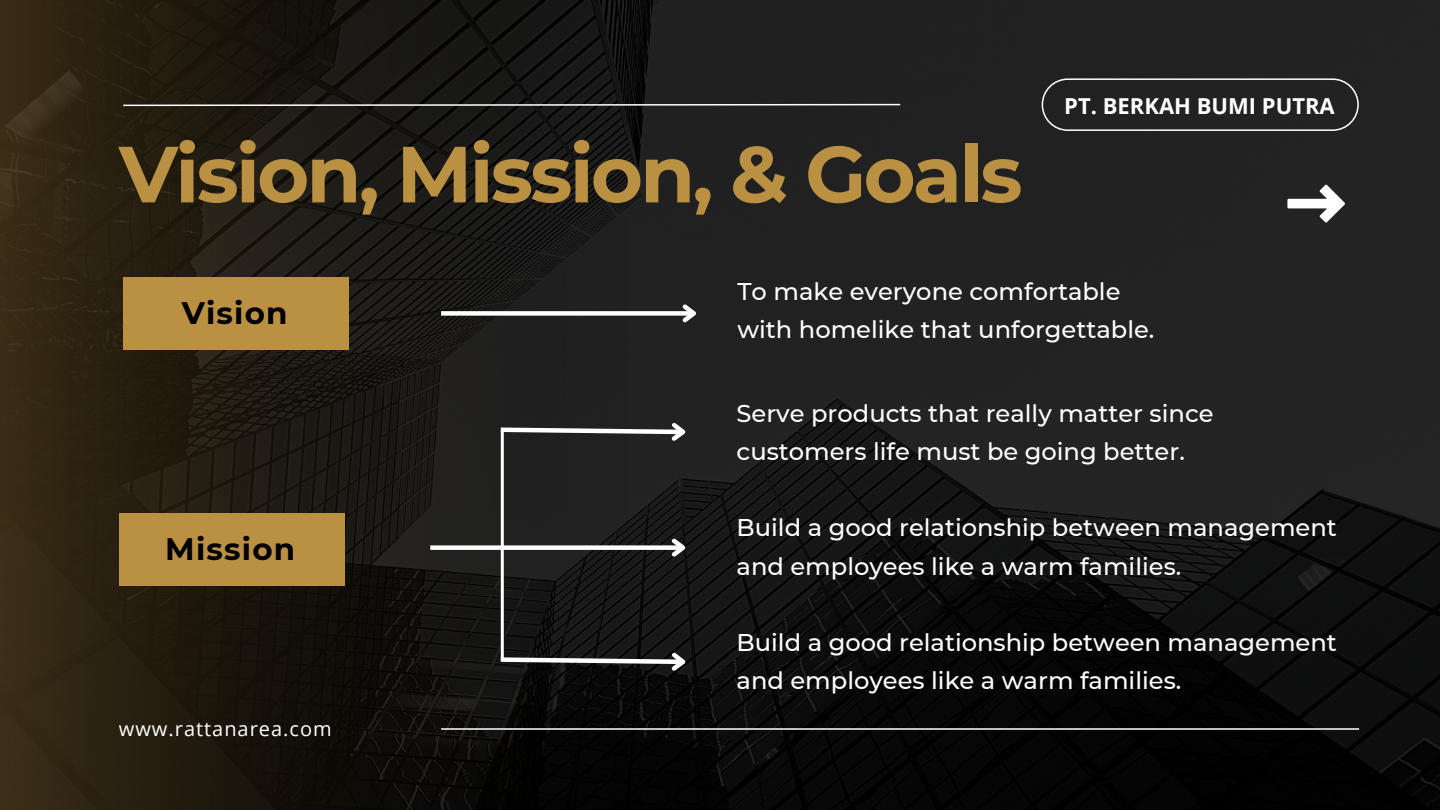
<style>
.page{position:relative;width:1440px;height:810px;background:#fff}
.page>*{position:absolute;margin:0;border:0;box-sizing:border-box;transform-origin:0 0}
.t1{font:700 79.4px "Montserrat";letter-spacing:-.035em;color:#ba9043}
.t2{font:700 31px "Montserrat";letter-spacing:.04em;color:#000}
.t3{font:500 24.2px/38.2px "Montserrat";color:#fff}
.t4{font:700 22px "Open Sans";color:#fff}
.t5{font:20px "Open Sans";letter-spacing:.05em;color:#fff}
</style>
<div class="page">
<img style="left:627px;top:0;width:813px;height:810px">
<svg style="left:0;top:0;width:627px;height:810px;background:#1e1a12"></svg>
<div style="left:123px;top:277px;width:226px;height:73px;background:#ba9043"></div>
<div style="left:119px;top:513px;width:226px;height:73px;background:#ba9043"></div>
<div style="left:441px;top:311px;width:253px;height:5px;background:#fff"></div>
<svg style="left:679px;top:300px;width:22px;height:26px"></svg>
<div style="left:430px;top:545px;width:253px;height:5px;background:#fff"></div>
<svg style="left:668px;top:535px;width:23px;height:26px"></svg>
<hr style="left:441px;top:728px;width:918px;height:2px;background:#fff">
<svg style="left:1287px;top:185px;width:58px;height:38px"></svg>
<svg style="left:122px;top:103px;width:780px;height:4px;background:#706f6d"></svg>
<svg style="left:1042px;top:78px;width:317px;height:53px;background:#2f2f2f"></svg>
<svg style="left:496px;top:419px;width:195px;height:26px;background:#484848"></svg>
<svg style="left:496px;top:649px;width:195px;height:26px;background:#3b3c3b"></svg>
<hr style="left:501px;top:430px;width:3px;height:231px;background:#fff">
<p class="t1" style="left:119px;top:126px;width:905px">Vision, Mission, &amp; Goals</p>
<p class="t4" style="left:1064px;top:90px;width:272px">PT. BERKAH BUMI PUTRA</p>
<p class="t2" style="left:182px;top:294px;width:108px">Vision</p>
<p class="t2" style="left:165px;top:530px;width:132px">Mission</p>
<p class="t5" style="left:119px;top:715px;width:214px">www.rattanarea.com</p>
<p class="t3" style="left:737px;top:272px;width:385px">To make everyone comfortable</p>
<p class="t3" style="left:737px;top:310px;width:419px">with homelike that unforgettable.</p>
<p class="t3" style="left:737px;top:394px;width:479px">Serve products that really matter since customers life must be going better.</p>
<p class="t3" style="left:737px;top:509px;width:602px">Build a good relationship between management and employees like a warm families.</p>
<p class="t3" style="left:737px;top:623px;width:602px">Build a good relationship between management and employees like a warm families.</p>
</div>
